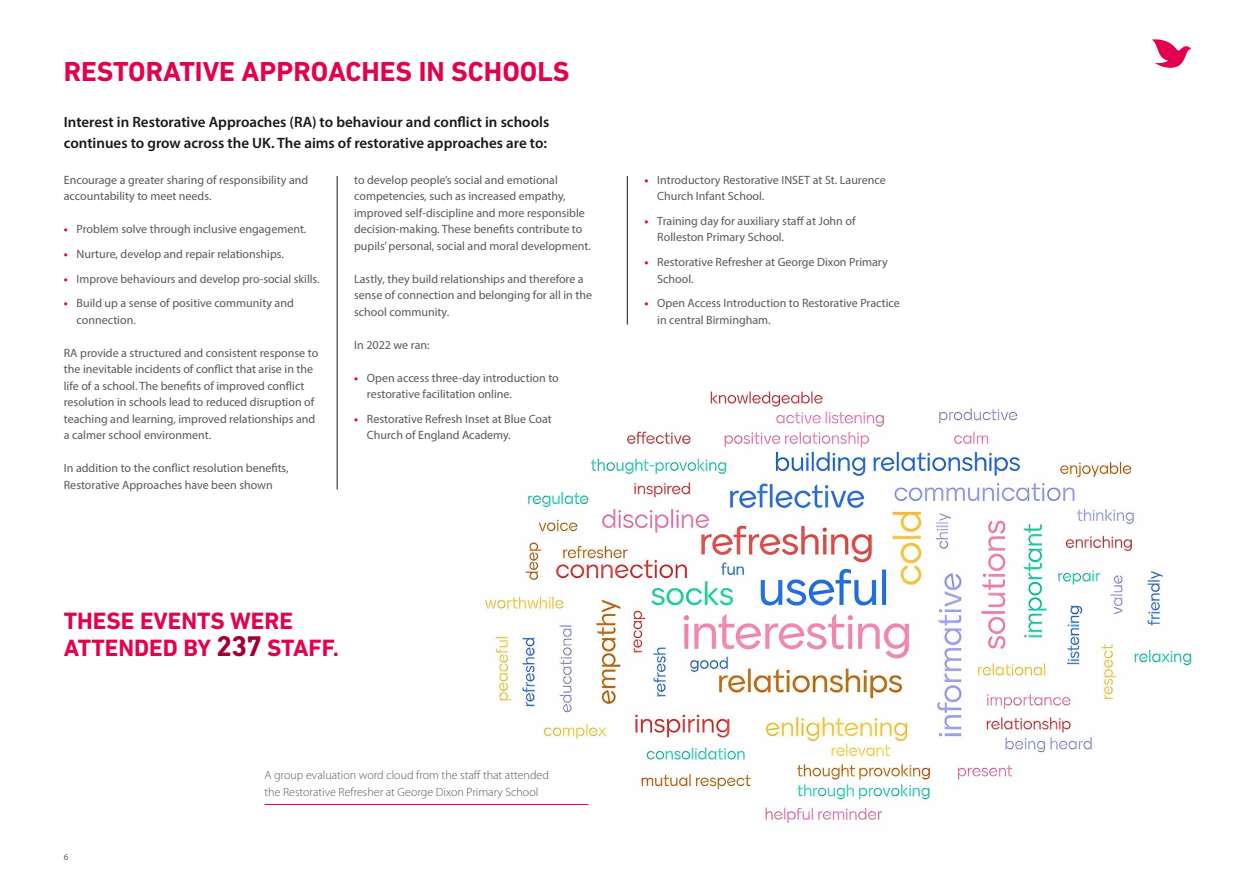
<style>
.page{position:relative;width:1255px;height:893px;background:#fff}
.page>*{position:absolute;margin:0;border:0;box-sizing:border-box;transform-origin:0 0}
.Title2{font:700 27.9px "DIN Next LT Pro";color:#e3004f}
.Title2-2{font:700 24px/27px "DIN Next LT Pro";color:#e3004f}
.Main_Grey_Big_Intro{font:600 15px/20.7px "Myriad Pro";color:#1a171c}
.Main_Grey80{font:12px/16.5px "Myriad Pro";color:#58585a}
.t1{font:300 12px/16.5px "Myriad Pro";color:#58585a}
.t2{font:9px "Myriad Pro";color:#58585a}
.s1{font-weight:700;color:#e3004f}
.s2{font-size:28.95px;color:#9f0038}
</style>
<div class="page">
<img style="left:485px;top:391px;width:707px;height:433px">
<hr style="left:337px;top:176px;width:1px;height:314px;background:#1a171c">
<hr style="left:627px;top:176px;width:1px;height:149px;background:#1a171c">
<hr style="left:264px;top:804px;width:324px;height:1px;background:#e3004f">
<svg style="left:1152px;top:39px;width:39px;height:29px"></svg>
<p class="Title2" style="left:64px;top:55px;width:507px">RESTORATIVE APPROACHES IN SCHOOLS</p>
<p class="Main_Grey_Big_Intro" style="left:64px;top:111px;width:487px">Interest in Restorative Approaches (RA) to behaviour and conflict in schools continues to grow across the UK. The aims of restorative approaches are to:</p>
<p class="Main_Grey80" style="left:64px;top:171px;width:246px">Encourage a greater sharing of responsibility and accountability to meet needs.</p>
<p class="Main_Grey80" style="left:64px;top:221px;width:244px"><span class="s1">•</span> Problem solve through inclusive engagement.</p>
<p class="Main_Grey80" style="left:64px;top:245px;width:222px"><span class="s1">•</span> Nurture, develop and repair relationships.</p>
<p class="Main_Grey80" style="left:64px;top:270px;width:257px"><span class="s1">•</span> Improve behaviours and develop pro-social skills.</p>
<p class="Main_Grey80" style="left:77px;top:295px;width:219px;text-indent:-13px"><span class="s1">•</span> Build up a sense of positive community and connection.</p>
<p class="Main_Grey80" style="left:64px;top:344px;width:256px">RA provide a structured and consistent response to the inevitable incidents of conflict that arise in the life of a school. The benefits of improved conflict resolution in schools lead to reduced disruption of teaching and learning, improved relationships and a calmer school environment.</p>
<p class="Main_Grey80" style="left:64px;top:460px;width:226px">In addition to the conflict resolution benefits,<br>Restorative Approaches have been shown</p>
<p class="Main_Grey80" style="left:354px;top:171px;width:238px">to develop people’s social and emotional competencies, such as increased empathy, improved self-discipline and more responsible decision-making. These benefits contribute to pupils’ personal, social and moral development.</p>
<p class="Main_Grey80" style="left:354px;top:270px;width:239px">Lastly, they build relationships and therefore a sense of connection and belonging for all in the school community.</p>
<p class="Main_Grey80" style="left:354px;top:336px;width:77px">In 2022 we ran:</p>
<p class="Main_Grey80" style="left:367px;top:369px;width:193px;text-indent:-13px"><span class="s1">•</span> Open access three-day introduction to restorative facilitation online.</p>
<p class="Main_Grey80" style="left:367px;top:410px;width:186px;text-indent:-13px"><span class="s1">•</span> Restorative Refresh Inset at Blue Coat<br>Church of England Academy.</p>
<p class="Title2-2" style="left:64px;top:607px;width:277px">THESE EVENTS WERE<br>ATTENDED BY <span class="s2">237</span> STAFF.</p>
<p class="t2" style="left:64px;top:851px;width:6px">6</p>
<p class="t1" style="left:264px;top:767px;width:286px">A group evaluation word cloud from the staff that attended the Restorative Refresher at George Dixon Primary School</p>
<p class="Main_Grey80" style="left:657px;top:171px;width:230px;text-indent:-13px"><span class="s1">•</span> Introductory Restorative INSET at St. Laurence<br>Church Infant School.</p>
<p class="Main_Grey80" style="left:657px;top:212px;width:200px;text-indent:-13px"><span class="s1">•</span> Training day for auxiliary staff at John of<br>Rolleston Primary School.</p>
<p class="Main_Grey80" style="left:657px;top:254px;width:232px;text-indent:-13px"><span class="s1">•</span> Restorative Refresher at George Dixon Primary<br>School.</p>
<p class="Main_Grey80" style="left:657px;top:295px;width:244px;text-indent:-13px"><span class="s1">•</span> Open Access Introduction to Restorative Practice in central Birmingham.</p>
</div>
